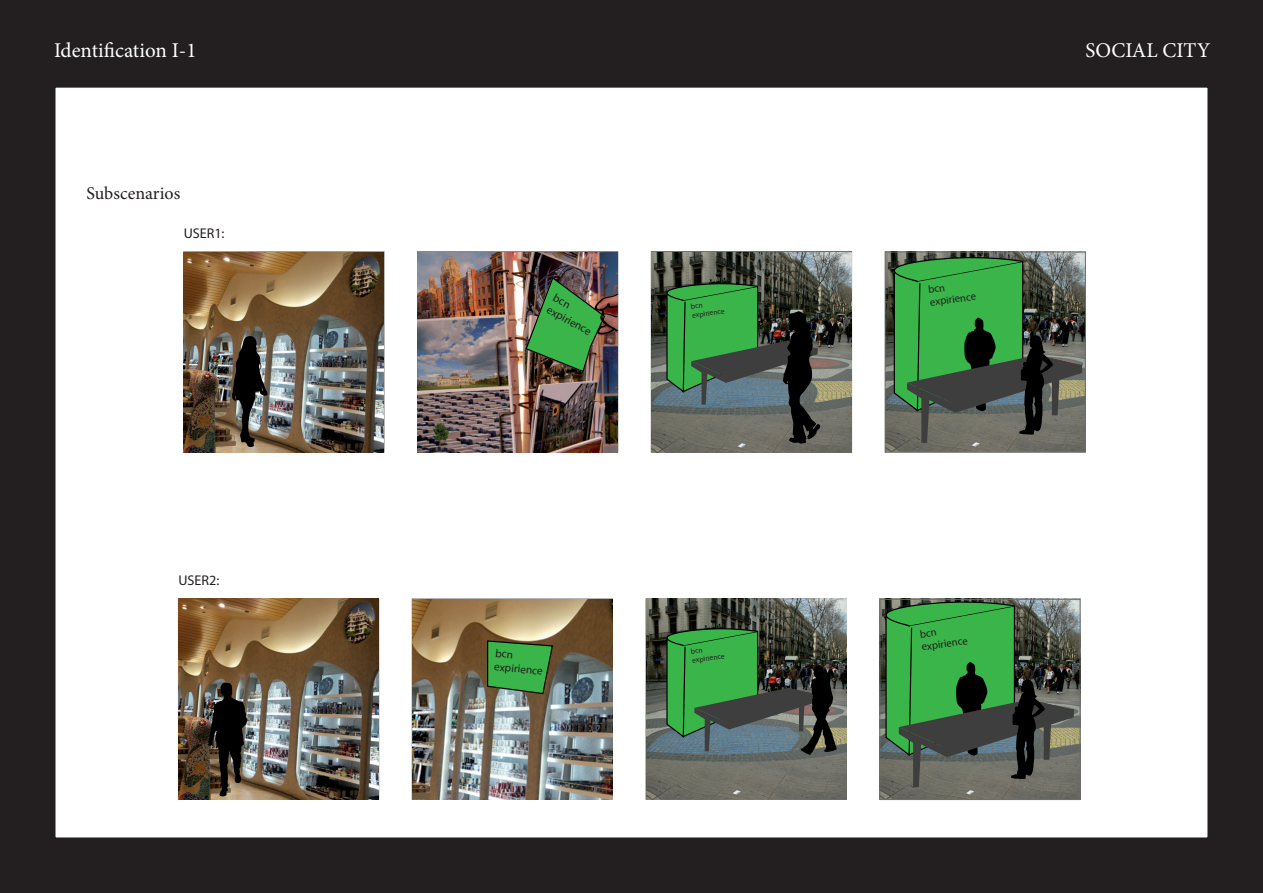
<style>
.page{position:relative;width:1263px;height:893px;background:#fff}
.page>*{position:absolute;margin:0;border:0;box-sizing:border-box;transform-origin:0 0}
.t1{font:21px "Minion Pro";color:#fff}
.t2{font:18px "Minion Pro";color:#231f20}
.t3{font:14.1px "Myriad Pro";color:#231f20}
.t4{font:11.25px/13.6px "Myriad Pro";color:#231f20}
.t5{font:10.8px/12.9px "Myriad Pro";color:#231f20}
.t6{font:7.65px/9.1px "Myriad Pro";color:#231f20}
</style>
<div class="page">
<div style="left:1px;top:1px;width:1261px;height:891px;background:#231f20"></div>
<div style="left:55px;top:87px;width:1153px;height:751px;background:#fff"></div>
<img style="left:887px;top:254px;width:197px;height:197px">
<img style="left:881px;top:601px;width:197px;height:197px">
<div style="left:885px;top:252px;width:201px;height:201px;border:1px solid #6c6d70"></div>
<div style="left:879px;top:599px;width:201px;height:201px;border:1px solid #6c6d70"></div>
<img style="left:651px;top:252px;width:200px;height:200px">
<img style="left:646px;top:599px;width:200px;height:200px">
<img style="left:184px;top:252px;width:200px;height:200px">
<img style="left:178px;top:599px;width:201px;height:200px">
<img style="left:418px;top:252px;width:200px;height:200px">
<img style="left:232px;top:336px;width:36px;height:111px">
<img style="left:525px;top:276px;width:94px;height:97px">
<img style="left:412px;top:599px;width:200px;height:200px">
<svg style="left:650px;top:279px;width:171px;height:165px;background:#47684c"></svg>
<svg style="left:884px;top:251px;width:198px;height:192px;background:#4b764e"></svg>
<svg style="left:879px;top:598px;width:195px;height:189px;background:#457249"></svg>
<svg style="left:486px;top:640px;width:68px;height:55px;background:#429746"></svg>
<img style="left:208px;top:683px;width:39px;height:113px">
<svg style="left:645px;top:624px;width:192px;height:131px;background:#466d4e"></svg>
<p class="t1" style="left:54px;top:36px;width:144px">Identification I-1</p>
<p class="t1" style="left:1085px;top:36px;width:126px">SOCIAL CITY</p>
<p class="t2" style="left:86px;top:181px;width:95px">Subscenarios</p>
<p class="t3" style="left:184px;top:224px;width:42px">USER1:</p>
<p class="t3" style="left:178px;top:572px;width:42px">USER2:</p>
<p class="t4" style="left:557px;top:291px;width:50px;rotate:28deg">bcn expirience</p>
<p class="t6" style="left:690px;top:302px;width:34px;rotate:-8deg">bcn expirience</p>
<p class="t4" style="left:496px;top:646px;width:50px;rotate:5deg">bcn expirience</p>
<p class="t6" style="left:690px;top:647px;width:34px;rotate:-8deg">bcn expirience</p>
<p class="t5" style="left:927px;top:283px;width:48px;rotate:-8deg">bcn expirience</p>
<p class="t5" style="left:919px;top:627px;width:48px;rotate:-8deg">bcn expirience</p>
</div>
